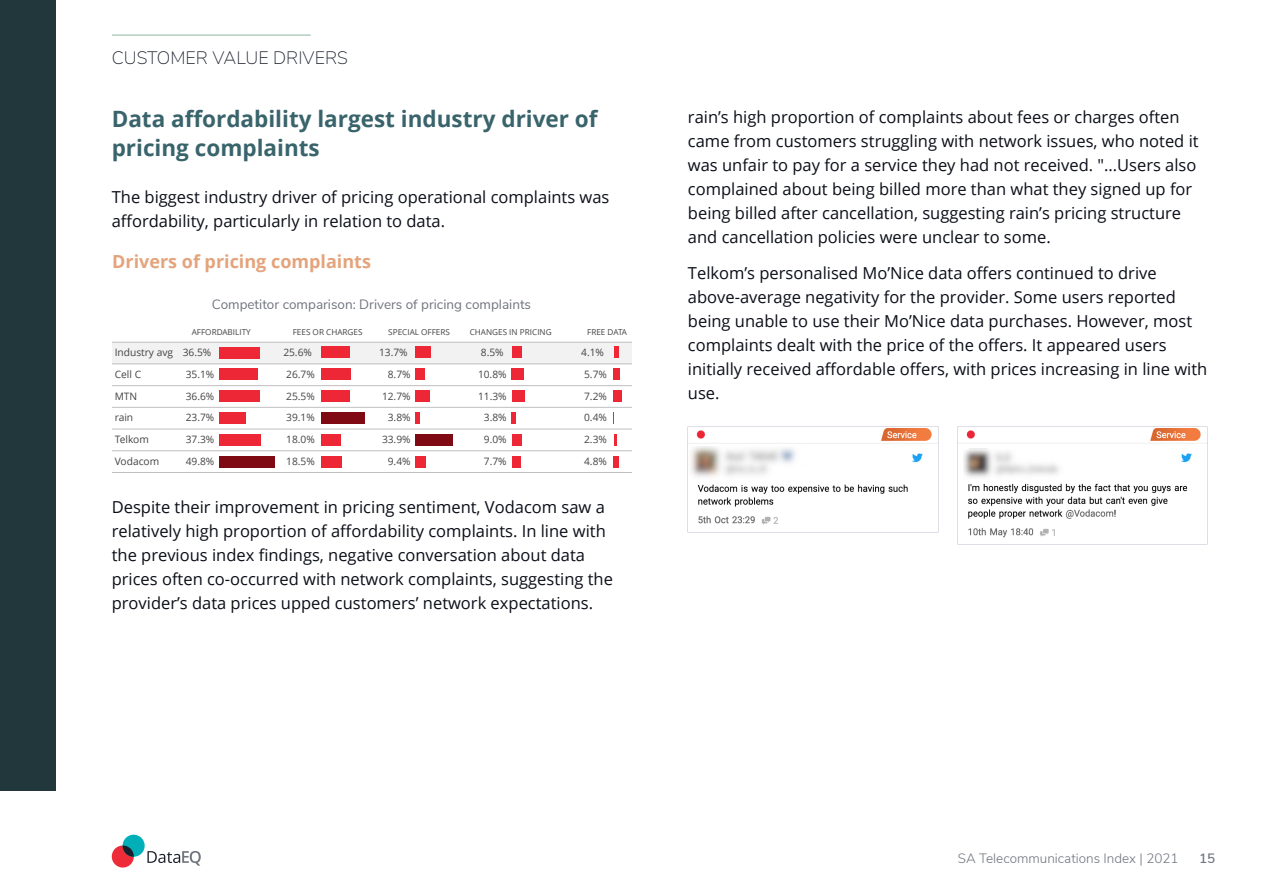
<style>
.page{position:relative;width:1263px;height:893px;background:#fff}
.page>*{position:absolute;margin:0;border:0;box-sizing:border-box;transform-origin:0 0}
.t1{font:700 22.5px/28.5px "Open Sans";color:#39646b}
.t2{font:700 18px "Open Sans";color:#e4a37b}
.t3{font:200 18px "Nunito Sans";color:#1a1e2a}
.t4{font:16.5px/24px "Open Sans";color:#0b0e18}
.t5{font:13.5px "Nunito Sans";color:#71757e}
.t6{font:300 13.5px "Nunito Sans";color:#71757e}
.t7{font:600 13.5px "Nunito Sans";color:#71757e}
.t8{font:10.2px "Open Sans";letter-spacing:-.005em;color:#444}
.t9{font:8.1px "Open Sans";color:#444}
</style>
<div class="page">
<div style="left:0;top:0;width:55px;height:791px;background:#22373c"></div>
<svg style="left:147px;top:851px;width:54px;height:15px"></svg>
<div style="left:112px;top:845px;width:22px;height:22px;background:#ed2b39;border-radius:50%"></div>
<div style="left:123px;top:835px;width:22px;height:22px;background:#00afb8;border-radius:50%"></div>
<svg style="left:123px;top:845px;width:11px;height:12px"></svg>
<img style="left:688px;top:427px;width:251px;height:106px">
<img style="left:689px;top:446px;width:116px;height:34px">
<img style="left:957px;top:427px;width:251px;height:117px">
<img style="left:963px;top:449px;width:107px;height:31px">
<hr style="left:112px;top:34px;width:198px;height:2px;background:#b3cebf">
<div style="left:112px;top:342px;width:67px;height:22px;background:#f2f2f2"></div>
<div style="left:179px;top:342px;width:86px;height:22px;background:#f2f2f2"></div>
<div style="left:265px;top:342px;width:100px;height:22px;background:#f2f2f2"></div>
<div style="left:365px;top:342px;width:96px;height:22px;background:#f2f2f2"></div>
<div style="left:461px;top:342px;width:96px;height:22px;background:#f2f2f2"></div>
<div style="left:557px;top:342px;width:74px;height:22px;background:#f2f2f2"></div>
<hr style="left:112px;top:342px;width:519px;height:1px;background:#c0c0c0">
<hr style="left:112px;top:364px;width:519px;height:1px;background:#c0c0c0">
<hr style="left:112px;top:385px;width:519px;height:1px;background:#c0c0c0">
<hr style="left:112px;top:407px;width:519px;height:1px;background:#c0c0c0">
<hr style="left:112px;top:429px;width:519px;height:1px;background:#c0c0c0">
<hr style="left:112px;top:450px;width:519px;height:1px;background:#c0c0c0">
<hr style="left:112px;top:472px;width:519px;height:1px;background:#c0c0c0">
<div style="left:219px;top:347px;width:41px;height:11px;background:#ee2737"></div>
<div style="left:219px;top:368px;width:39px;height:12px;background:#ee2737"></div>
<div style="left:219px;top:390px;width:41px;height:12px;background:#ee2737"></div>
<div style="left:219px;top:412px;width:27px;height:12px;background:#ee2737"></div>
<div style="left:219px;top:434px;width:42px;height:12px;background:#ee2737"></div>
<div style="left:219px;top:456px;width:55px;height:12px;background:#800a14"></div>
<div style="left:321px;top:346px;width:28px;height:12px;background:#ee2737"></div>
<div style="left:321px;top:368px;width:29px;height:12px;background:#ee2737"></div>
<div style="left:321px;top:390px;width:28px;height:12px;background:#ee2737"></div>
<div style="left:321px;top:412px;width:43px;height:12px;background:#800a14"></div>
<div style="left:321px;top:434px;width:20px;height:12px;background:#ee2737"></div>
<div style="left:321px;top:456px;width:20px;height:12px;background:#ee2737"></div>
<div style="left:416px;top:346px;width:15px;height:12px;background:#ee2737"></div>
<div style="left:416px;top:368px;width:9px;height:12px;background:#ee2737"></div>
<div style="left:416px;top:390px;width:14px;height:12px;background:#ee2737"></div>
<hr style="left:416px;top:412px;width:4px;height:12px;background:#ee2737">
<div style="left:416px;top:434px;width:37px;height:12px;background:#800a14"></div>
<div style="left:416px;top:456px;width:10px;height:12px;background:#ee2737"></div>
<div style="left:512px;top:346px;width:9px;height:12px;background:#ee2737"></div>
<div style="left:512px;top:368px;width:12px;height:12px;background:#ee2737"></div>
<div style="left:512px;top:390px;width:12px;height:12px;background:#ee2737"></div>
<hr style="left:512px;top:412px;width:4px;height:12px;background:#ee2737">
<div style="left:512px;top:434px;width:10px;height:12px;background:#ee2737"></div>
<div style="left:512px;top:456px;width:8px;height:12px;background:#ee2737"></div>
<hr style="left:614px;top:346px;width:4px;height:12px;background:#ee2737">
<div style="left:614px;top:368px;width:6px;height:12px;background:#ee2737"></div>
<div style="left:614px;top:390px;width:8px;height:12px;background:#ee2737"></div>
<svg style="left:614px;top:434px;width:2px;height:12px"></svg>
<div style="left:614px;top:456px;width:5px;height:12px;background:#ee2737"></div>
<p class="t3" style="left:112px;top:45px;width:238px">CUSTOMER VALUE DRIVERS</p>
<p class="t1" style="left:112px;top:104px;width:487px">Data affordability largest industry driver of pricing complaints</p>
<p class="t4" style="left:112px;top:184px;width:499px">The biggest industry driver of pricing operational complaints was affordability, particularly in relation to data.</p>
<p class="t2" style="left:112px;top:249px;width:260px">Drivers of pricing complaints</p>
<p class="t5" style="left:212px;top:295px;width:321px">Competitor comparison: Drivers of pricing complaints</p>
<p class="t9" style="left:192px;top:326px;width:61px">AFFORDABILITY</p>
<p class="t9" style="left:293px;top:326px;width:71px">FEES OR CHARGES</p>
<p class="t9" style="left:388px;top:326px;width:63px">SPECIAL OFFERS</p>
<p class="t9" style="left:470px;top:326px;width:84px">CHANGES IN PRICING</p>
<p class="t9" style="left:587px;top:326px;width:41px">FREE DATA</p>
<p class="t8" style="left:115px;top:346px;width:60px">Industry avg</p>
<p class="t8" style="left:183px;top:346px;width:30px">36.5%</p>
<p class="t8" style="left:283px;top:346px;width:30px">25.6%</p>
<p class="t8" style="left:379px;top:346px;width:30px">13.7%</p>
<p class="t8" style="left:481px;top:346px;width:24px">8.5%</p>
<p class="t8" style="left:581px;top:346px;width:24px">4.1%</p>
<p class="t8" style="left:115px;top:367px;width:28px">Cell C</p>
<p class="t8" style="left:186px;top:367px;width:30px">35.1%</p>
<p class="t8" style="left:286px;top:367px;width:30px">26.7%</p>
<p class="t8" style="left:388px;top:367px;width:24px">8.7%</p>
<p class="t8" style="left:478px;top:367px;width:30px">10.8%</p>
<p class="t8" style="left:584px;top:367px;width:24px">5.7%</p>
<p class="t8" style="left:115px;top:389px;width:24px">MTN</p>
<p class="t8" style="left:186px;top:389px;width:30px">36.6%</p>
<p class="t8" style="left:286px;top:389px;width:30px">25.5%</p>
<p class="t8" style="left:382px;top:389px;width:30px">12.7%</p>
<p class="t8" style="left:478px;top:389px;width:30px">11.3%</p>
<p class="t8" style="left:584px;top:389px;width:24px">7.2%</p>
<p class="t8" style="left:115px;top:411px;width:20px">rain</p>
<p class="t8" style="left:186px;top:411px;width:30px">23.7%</p>
<p class="t8" style="left:286px;top:411px;width:30px">39.1%</p>
<p class="t8" style="left:388px;top:411px;width:24px">3.8%</p>
<p class="t8" style="left:484px;top:411px;width:24px">3.8%</p>
<p class="t8" style="left:584px;top:411px;width:24px">0.4%</p>
<p class="t8" style="left:115px;top:432px;width:36px">Telkom</p>
<p class="t8" style="left:186px;top:432px;width:30px">37.3%</p>
<p class="t8" style="left:286px;top:432px;width:30px">18.0%</p>
<p class="t8" style="left:382px;top:432px;width:30px">33.9%</p>
<p class="t8" style="left:484px;top:432px;width:24px">9.0%</p>
<p class="t8" style="left:584px;top:432px;width:24px">2.3%</p>
<p class="t8" style="left:115px;top:454px;width:46px">Vodacom</p>
<p class="t8" style="left:186px;top:454px;width:30px">49.8%</p>
<p class="t8" style="left:286px;top:454px;width:30px">18.5%</p>
<p class="t8" style="left:388px;top:454px;width:24px">9.4%</p>
<p class="t8" style="left:484px;top:454px;width:24px">7.7%</p>
<p class="t8" style="left:584px;top:454px;width:24px">4.8%</p>
<p class="t4" style="left:112px;top:494px;width:503px">Despite their improvement in pricing sentiment, Vodacom saw a relatively high proportion of affordability complaints In. line with the previous index findings, negative conversation about data prices often co-occurred with network complaints, suggesting the provider s’ data prices upped customers’ network expectations.</p>
<p class="t4" style="left:688px;top:104px;width:512px">rain s’ high proportion of complaints about fees or charges often came from customers struggling with network issues, who noted it was unfair to pay for a service they had not received ". ...Users also complained about being billed more than what they signed up for being billed after cancellation, suggesting rain s’ pricing structure and cancellation policies were unclear to some.</p>
<p class="t4" style="left:688px;top:261px;width:521px">Telkom s’ personalised Mo’Nice data offers continued to drive above-average negativity for the provider. Some users reported being unable to use their Mo’Nice data purchases. However, most complaints dealt with the price of the offers It. appeared users initially received affordable offers, with prices increasing in line with use.</p>
<p class="t6" style="left:958px;top:848px;width:222px">SA Telecommunications Index | 2021</p>
<p class="t7" style="left:1199px;top:848px;width:18px">15</p>
</div>
